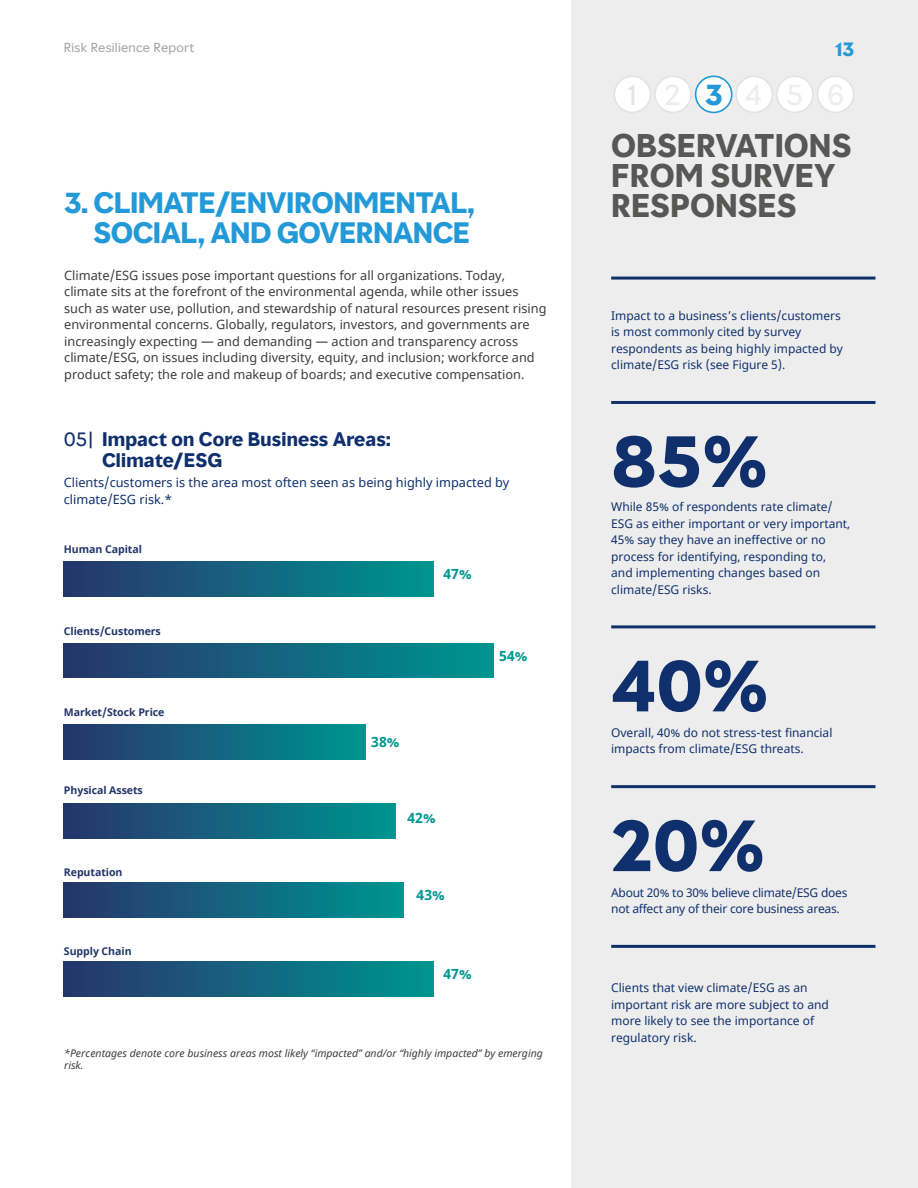
<style>
.page{position:relative;width:918px;height:1188px;background:#fff}
.page>*{position:absolute;margin:0;border:0;box-sizing:border-box;transform-origin:0 0}
.Stats__50_53__DBlue{font:700 67.5px "MMC Display";color:#0f306d}
.Sidebar_Headline__20{font:700 30px/30px "MMC Display";color:#575756}
.Body_Headline__20_20{font:700 27px/30px "MMC Display";letter-spacing:-.02em;color:#239ad7;text-align:right}
.t1{font:27px "MMC Display";color:#e3e3e3}
.Figures_Title__12_14{font:700 18px/21px "MMC Display";letter-spacing:.01em;color:#0f306d}
.t2{font:700 18px "MMC Display";color:#239ad7}
.t3{font:700 14.1px "Noto Sans";color:#01968f}
.Body__8_5_11{font:12.75px/16.5px "Noto Sans";color:#3c3c3b}
.Figures_Description{font:12.75px/16.5px "Noto Sans";color:#0f306d}
.Stats_Body__9_12__DB{font:12px/16.5px "Noto Sans";color:#0f306d}
.Stats_Body__9_12__DB-2{font:12px/16.5px "Noto Sans";letter-spacing:-.02em;color:#0f306d}
.t4{font:12px "MMC Display";letter-spacing:.02em;color:#a8a8a7}
.t5{font:700 10.65px "Noto Sans";letter-spacing:-.005em;color:#23366a}
.Source__7_8{font:italic 10.5px/12px "Noto Sans";color:#3c3c3b}
.s1{font-weight:400}
</style>
<div class="page">
<div style="left:571px;top:0;width:347px;height:1188px;background:#ededed"></div>
<div style="left:64px;top:562px;width:370px;height:35px;background:linear-gradient(to right,#28346b,#009591)"></div>
<div style="left:64px;top:643px;width:429px;height:35px;background:linear-gradient(to right,#28346b,#009591)"></div>
<div style="left:64px;top:724px;width:301px;height:35px;background:linear-gradient(to right,#29346b,#009591)"></div>
<div style="left:64px;top:803px;width:332px;height:35px;background:linear-gradient(to right,#28356b,#009591)"></div>
<div style="left:64px;top:961px;width:370px;height:35px;background:linear-gradient(to right,#28346b,#009591)"></div>
<div style="left:64px;top:882px;width:339px;height:35px;background:linear-gradient(to right,#29346b,#009591)"></div>
<hr style="left:611px;top:625px;width:264px;height:3px;background:#0f306d">
<hr style="left:611px;top:277px;width:264px;height:3px;background:#0f306d">
<hr style="left:611px;top:785px;width:264px;height:3px;background:#0f306d">
<hr style="left:611px;top:945px;width:264px;height:3px;background:#0f306d">
<hr style="left:611px;top:401px;width:264px;height:3px;background:#0f306d">
<div style="left:614px;top:76px;width:36px;height:36px;background:#fff;border-radius:50%"></div>
<div style="left:614px;top:76px;width:37px;height:37px;border:2px solid #e3e3e3;border-radius:50%"></div>
<div style="left:696px;top:76px;width:36px;height:36px;background:#fff;border-radius:50%"></div>
<div style="left:695px;top:76px;width:38px;height:37px;border:2px solid #239ad7;border-radius:50%"></div>
<div style="left:777px;top:76px;width:36px;height:36px;background:#fff;border-radius:50%"></div>
<div style="left:776px;top:76px;width:38px;height:37px;border:2px solid #e3e3e3;border-radius:50%"></div>
<div style="left:655px;top:76px;width:36px;height:36px;background:#fff;border-radius:50%"></div>
<div style="left:654px;top:76px;width:38px;height:37px;border:2px solid #e3e3e3;border-radius:50%"></div>
<div style="left:736px;top:76px;width:36px;height:36px;background:#fff;border-radius:50%"></div>
<div style="left:735px;top:76px;width:38px;height:37px;border:2px solid #e3e3e3;border-radius:50%"></div>
<div style="left:817px;top:76px;width:37px;height:36px;background:#fff;border-radius:50%"></div>
<div style="left:817px;top:76px;width:37px;height:37px;border:2px solid #e3e3e3;border-radius:50%"></div>
<p class="t4" style="left:64px;top:39px;width:132px">Risk Resilience Report</p>
<h3 class="t2" style="left:835px;top:38px;width:21px">13</h3>
<h3 class="Body_Headline__20_20" style="left:64px;top:188px;width:412px">3. CLIMATE/ENVIRONMENTAL,<br>SOCIAL, AND GOVERNANCE</h3>
<p class="Body__8_5_11" style="left:64px;top:267px;width:484px">Climate/ESG issues pose important questions for all organizations. Today, climate sits at the forefront of the environmental agenda, while other issues such as water use, pollution, and stewardship of natural resources present rising environmental concerns. Globally, regulators, investors, and governments are increasingly expecting — and demanding — action and transparency across climate/ESG, on issues including diversity, equity, and inclusion; workforce and product safety; the role and makeup of boards; and executive compensation.</p>
<p class="Figures_Title__12_14" style="left:102px;top:429px;width:291px;text-indent:-38px"><span class="s1">05|</span> Impact on Core Business Areas:<br>Climate/ESG</p>
<p class="Figures_Description" style="left:64px;top:475px;width:447px">Clients/customers is the area most often seen as being highly impacted by climate/ESG risk.*</p>
<p class="t5" style="left:64px;top:542px;width:79px">Human Capital</p>
<p class="t5" style="left:64px;top:623px;width:98px">Clients/Customers</p>
<p class="t5" style="left:64px;top:705px;width:102px">Market/Stock Price</p>
<p class="t5" style="left:64px;top:783px;width:80px">Physical Assets</p>
<p class="t5" style="left:64px;top:864px;width:60px">Reputation</p>
<p class="t5" style="left:64px;top:944px;width:69px">Supply Chain</p>
<p class="t3" style="left:444px;top:564px;width:30px">47%</p>
<p class="t3" style="left:499px;top:645px;width:30px">54%</p>
<p class="t3" style="left:371px;top:732px;width:30px">38%</p>
<p class="t3" style="left:407px;top:808px;width:30px">42%</p>
<p class="t3" style="left:417px;top:885px;width:30px">43%</p>
<p class="t3" style="left:444px;top:964px;width:30px">47%</p>
<p class="Source__7_8" style="left:64px;top:1047px;width:480px">*Percentages denote core business areas most likely “impacted” and/or “highly impacted” by emerging risk.</p>
<p class="t1" style="left:627px;top:77px;width:11px">1</p>
<p class="Body_Headline__20_20" style="left:705px;top:80px;width:19px">3</p>
<p class="Sidebar_Headline__20" style="left:611px;top:131px;width:242px">OBSERVATIONS<br>FROM SURVEY<br>RESPONSES</p>
<p class="Stats_Body__9_12__DB" style="left:611px;top:308px;width:233px">Impact to a business’s clients/customers is most commonly cited by survey respondents as being highly impacted by climate/ESG risk (see Figure 5).</p>
<p class="Stats__50_53__DBlue" style="left:611px;top:417px;width:158px">85%</p>
<p class="Stats_Body__9_12__DB" style="left:611px;top:499px;width:241px">While 85% of respondents rate climate/ ESG as either important or very important, 45% say they have an ineffective or no process for identifying, responding to, and implementing changes based on climate/ESG risks.</p>
<p class="Stats__50_53__DBlue" style="left:611px;top:642px;width:158px">40%</p>
<p class="Stats_Body__9_12__DB" style="left:611px;top:725px;width:223px">Overall, 40% do not stress-test financial impacts from climate/ESG threats.</p>
<p class="Stats__50_53__DBlue" style="left:611px;top:801px;width:155px">20%</p>
<p class="Stats_Body__9_12__DB-2" style="left:611px;top:885px;width:238px">About 20% to 30% believe climate/ESG does not affect any of their core business areas.</p>
<p class="Stats_Body__9_12__DB" style="left:611px;top:980px;width:219px">Clients that view climate/ESG as an important risk are more subject to and more likely to see the importance of regulatory risk.</p>
</div>
